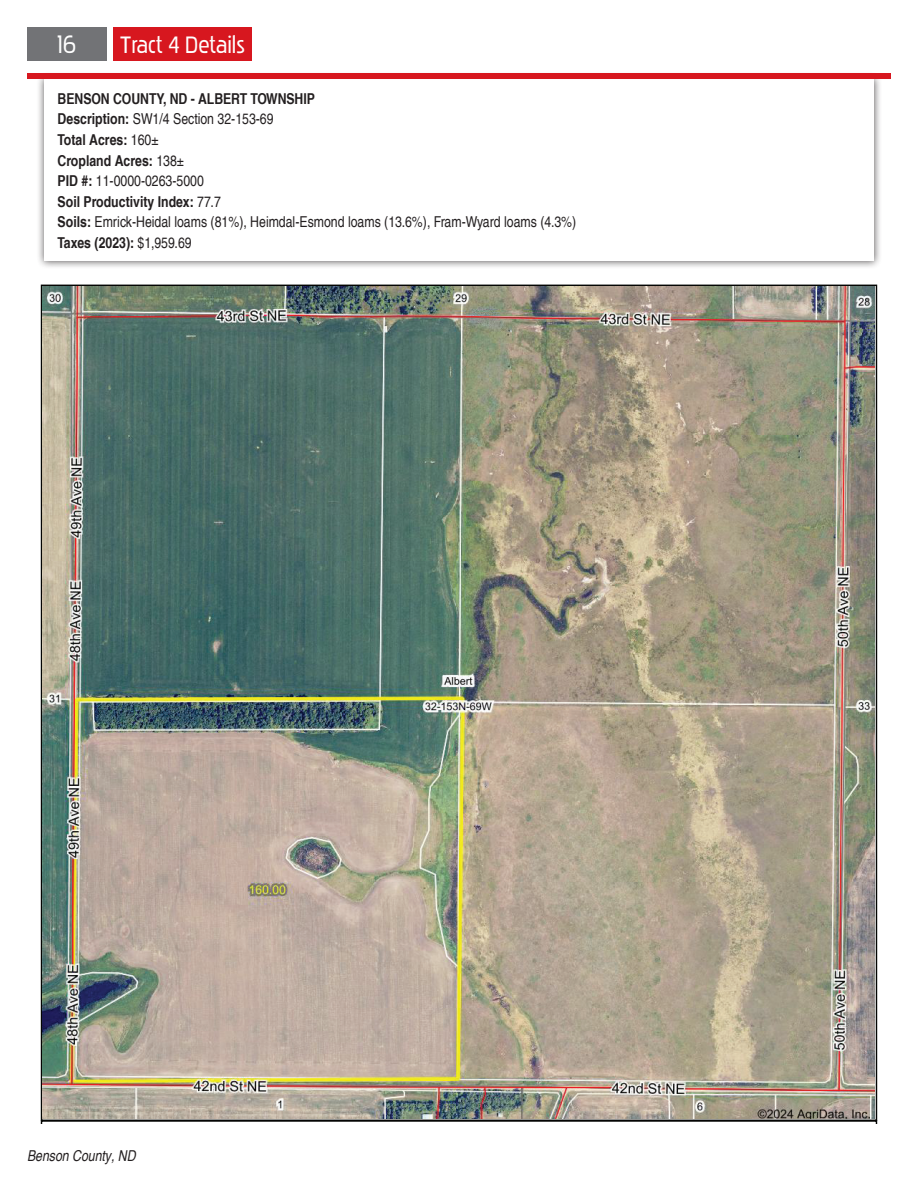
<style>
.page{position:relative;width:918px;height:1188px;background:#fff}
.page>*{position:absolute;margin:0;border:0;box-sizing:border-box;transform-origin:0 0}
.t1{font:25.5px "Pakenham Rg";color:#fff}
.t2{font:24px "Pakenham Rg";color:#fff}
.t3{font:condensed 15px/20.5px "Helvetica LT Pro";color:#231f20}
.t4{font:italic condensed 15px "Helvetica LT Pro";color:#231f20}
.s1{font-weight:700}
</style>
<div class="page">
<div style="left:27px;top:27px;width:79px;height:33px;background:#727376"></div>
<div style="left:114px;top:27px;width:138px;height:33px;background:#d7171f"></div>
<div style="left:36px;top:71px;width:846px;height:198px;background:#231f20;opacity:.75"></div>
<div style="left:44px;top:79px;width:830px;height:182px;background:#fff"></div>
<div style="left:27px;top:73px;width:864px;height:6px;background:#d7171f"></div>
<svg style="left:41px;top:1120px;width:836px;height:4px"></svg>
<img style="left:43px;top:286px;width:832px;height:833px">
<h1 class="t1" style="left:57px;top:29px;width:21px">16</h1>
<h2 class="t2" style="left:120px;top:30px;width:126px">Tract 4 Details</h2>
<p class="t3" style="left:58px;top:88px;width:520px"><span class="s1">BENSON COUNTY, ND - ALBERT TOWNSHIP<br>Description:</span> SW1/4 Section 32-153-69<br><span class="s1">Total Acres:</span> 160±<br><span class="s1">Cropland Acres:</span> 138±<br><span class="s1">PID #:</span> 11-0000-0263-5000<br><span class="s1">Soil Productivity Index:</span> 77.7<br><span class="s1">Soils:</span> Emrick-Heidal loams (81%), Heimdal-Esmond loams (13.6%), Fram-Wyard loams (4.3%)<br><span class="s1">Taxes (2023):</span> $1,959.69</p>
<p class="t4" style="left:27px;top:1147px;width:110px">Benson County, ND</p>
</div>
